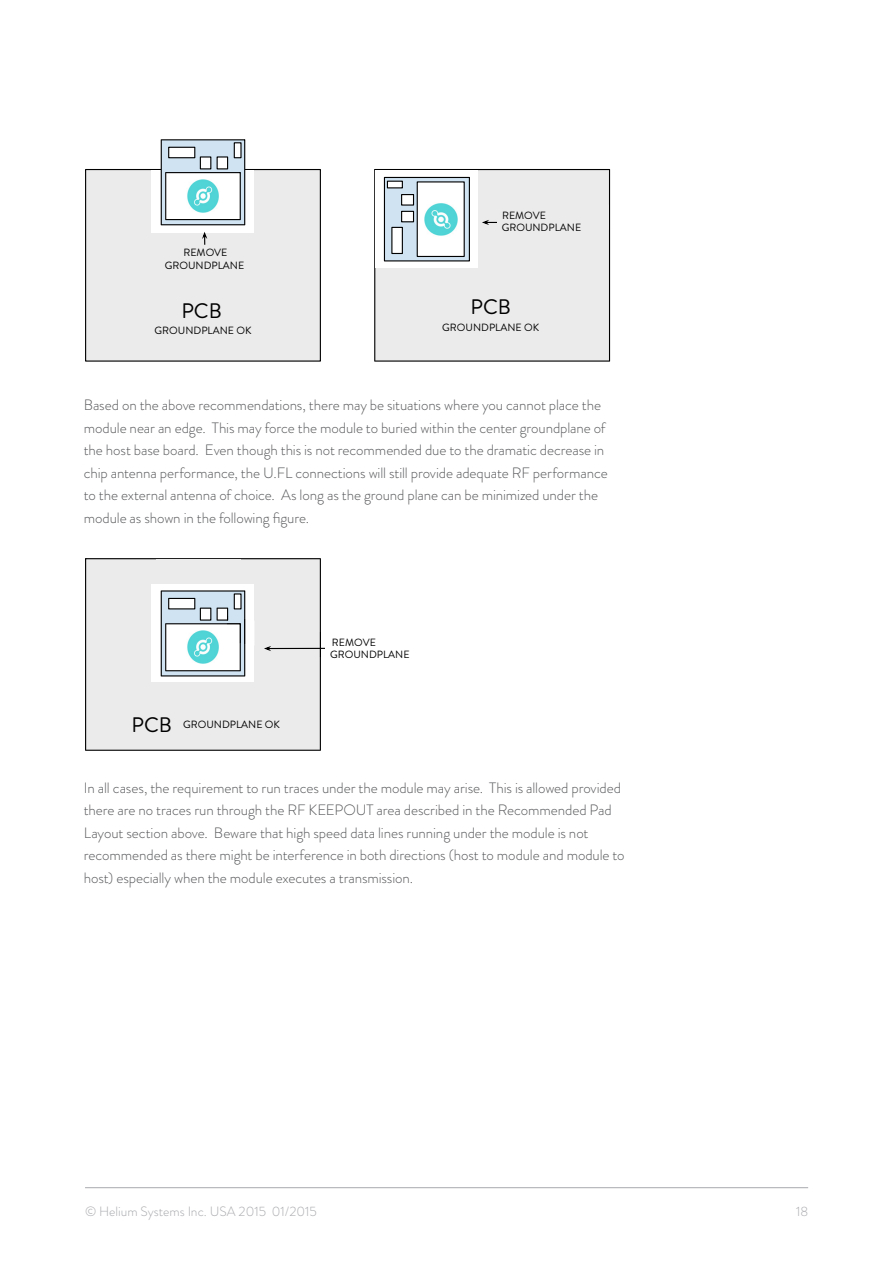
<style>
.page{position:relative;width:893px;height:1263px;background:#fff}
.page>*{position:absolute;margin:0;border:0;box-sizing:border-box;transform-origin:0 0}
.t1{font:21px "Brandon Grotesque";color:#000}
.t2{font:300 15px/22.5px "Brandon Grotesque";letter-spacing:-.005em;color:#57585a}
.t3{font:300 13.5px "Brandon Grotesque";color:#a8a9ad}
.t4{font:10.5px/12.5px "Brandon Grotesque";color:#000}
.s1{font-size:21px}
</style>
<div class="page">
<hr style="left:85px;top:1187px;width:723px;height:1px;background:#a8a9ad">
<div style="left:85px;top:169px;width:236px;height:193px;background:#ebebeb;border:1px solid #000"></div>
<div style="left:152px;top:170px;width:102px;height:63px;background:#fff"></div>
<svg style="left:161px;top:139px;width:84px;height:106px"></svg>
<div style="left:374px;top:169px;width:236px;height:193px;background:#ebebeb"></div>
<div style="left:375px;top:170px;width:103px;height:98px;background:#fff"></div>
<div style="left:384px;top:177px;width:85px;height:84px;background:#cfe3f2"></div>
<div style="left:384px;top:177px;width:86px;height:84px;border:1px solid #000"></div>
<div style="left:387px;top:181px;width:16px;height:7px;background:#fff;border:1px solid #000"></div>
<div style="left:391px;top:227px;width:12px;height:27px;background:#fff;border:1px solid #000"></div>
<div style="left:401px;top:194px;width:13px;height:12px;background:#fff;border:1px solid #000"></div>
<div style="left:401px;top:211px;width:13px;height:11px;background:#fff;border:1px solid #000"></div>
<div style="left:417px;top:182px;width:47px;height:74px;background:#fff"></div>
<div style="left:417px;top:181px;width:48px;height:76px;border:1px solid #000"></div>
<img style="left:424px;top:203px;width:33px;height:33px">
<div style="left:480px;top:205px;width:130px;height:25px;background:#ebebeb"></div>
<svg style="left:85px;top:558px;width:236px;height:193px;background:#e2e2e2"></svg>
<div style="left:152px;top:585px;width:102px;height:97px;background:#fff"></div>
<div style="left:156px;top:560px;width:85px;height:20px;background:#ebebeb"></div>
<div style="left:142px;top:687px;width:122px;height:46px;background:#ebebeb"></div>
<div style="left:142px;top:717px;width:29px;height:16px;background:#ebebeb"></div>
<svg style="left:161px;top:590px;width:164px;height:89px"></svg>
<p class="t4" style="left:165px;top:247px;width:81px;text-align:center">REMOVE<br>GROUNDPLANE</p>
<h1 class="t1" style="left:181px;top:296px;width:42px">PCB</h1>
<p class="t4" style="left:155px;top:325px;width:98px">GROUNDPLANE OK</p>
<p class="t4" style="left:502px;top:209px;width:81px">REMOVE<br>GROUNDPLANE</p>
<h1 class="t1" style="left:471px;top:292px;width:42px">PCB</h1>
<p class="t4" style="left:442px;top:322px;width:98px">GROUNDPLANE OK</p>
<p class="t2" style="left:84px;top:394px;width:525px">Based on the above recommendations, there may be situations where you cannot place the module near an edge. This may force the module to buried within the center groundplane of the host base board. Even though this is not recommended due to the dramatic decrease in chip antenna performance, the U.FL connections will still provide adequate RF performance to the external antenna of choice. As long as the ground plane can be minimized under the module as shown in the following figure.</p>
<p class="t4" style="left:132px;top:718px;width:150px"><span class="s1">PCB</span> GROUNDPLANE OK</p>
<p class="t4" style="left:330px;top:636px;width:81px">REMOVE<br>GROUNDPLANE</p>
<p class="t2" style="left:84px;top:776px;width:542px">In all cases, the requirement to run traces under the module may arise. This is allowed provided there are no traces run through the RF KEEPOUT area described in the Recommended Pad Layout section above. Beware that high speed data lines running under the module is not recommended as there might be interference in both directions (host to module and module to host) especially when the module executes a transmission.</p>
<p class="t3" style="left:85px;top:1202px;width:233px">© Helium Systems Inc. USA 2015 01/2015</p>
<p class="t3" style="left:796px;top:1202px;width:14px">18</p>
</div>
